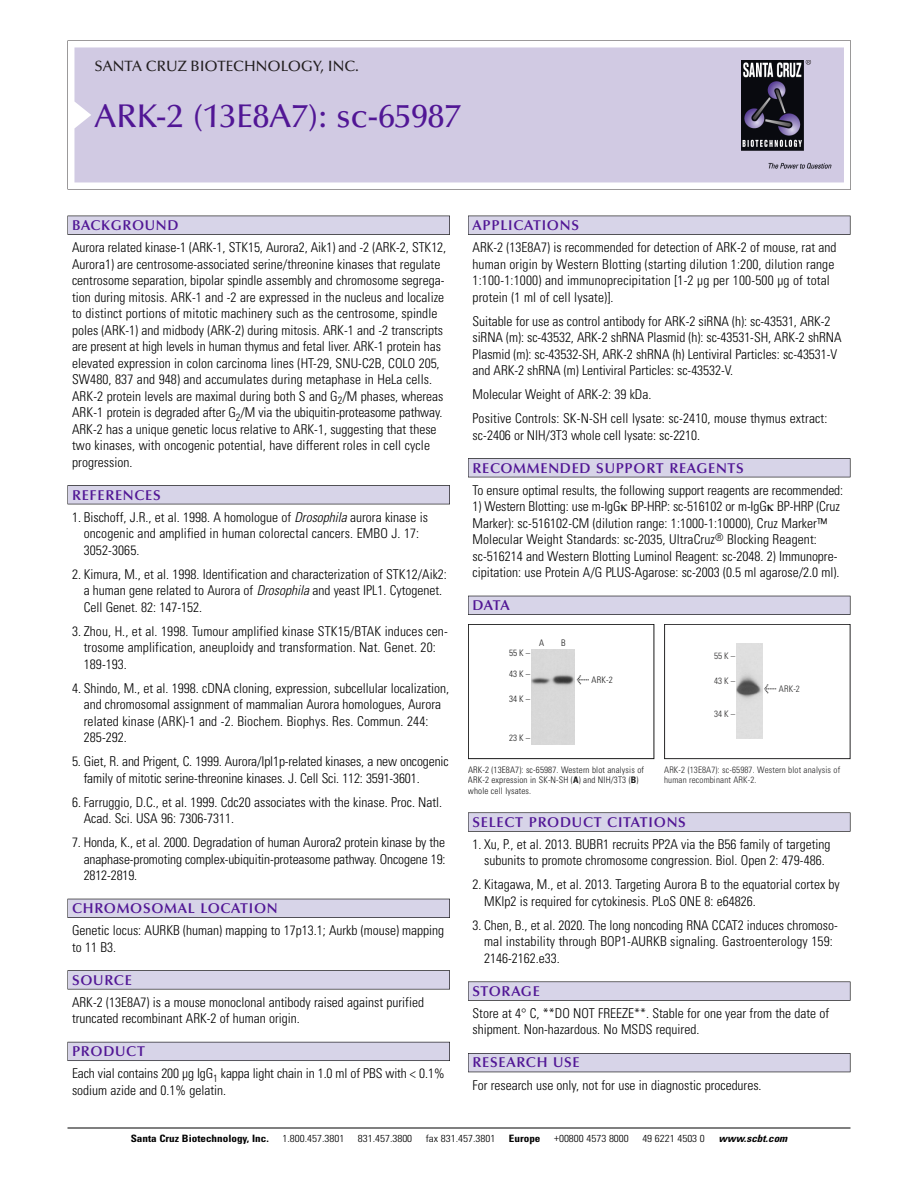
<style>
.page{position:relative;width:918px;height:1188px;background:#fff}
.page>*{position:absolute;margin:0;border:0;box-sizing:border-box;transform-origin:0 0}
.t1{font:500 33px "Optima";color:#511695}
.t2{font:500 15px "Optima";color:#231f20}
.t3{font:600 14.25px "Optima";letter-spacing:.05em;color:#511695}
.t4{font:300 condensed 13.5px/16.5px "Univers";color:#000}
.t5{font:300 condensed 10.2px "Univers";color:#000;scale:1.1 1}
.t6{font:700 condensed 10.2px "Univers";color:#000;scale:1.1 1}
.t7{font:italic 700 condensed 10.2px "Univers";color:#000;scale:1.1 1}
.t8{font:300 condensed 9px/10.5px "Univers";letter-spacing:.015em;color:#191919}
.t9{font:300 condensed 9px/10.5px "Univers";letter-spacing:.015em;color:#272627}
.s1{font-style:italic}
.s2{font-family:"Meta Plus";font-weight:400;font-stretch:normal;font-size:10.5px}
.s3{font-weight:700}
</style>
<div class="page">
<svg style="left:68px;top:40px;width:783px;height:149px"></svg>
<div style="left:74px;top:47px;width:770px;height:135px;background:#d1cae3"></div>
<img style="left:741px;top:60px;width:90px;height:108px">
<div style="left:68px;top:216px;width:382px;height:19px;background:#535256"></div>
<div style="left:68px;top:216px;width:381px;height:18px;background:#d7d4e8"></div>
<div style="left:68px;top:485px;width:382px;height:19px;background:#515155"></div>
<div style="left:68px;top:486px;width:381px;height:18px;background:#d7d4e8"></div>
<div style="left:68px;top:899px;width:382px;height:19px;background:#515057"></div>
<div style="left:68px;top:899px;width:381px;height:18px;background:#d7d4e8"></div>
<div style="left:68px;top:970px;width:382px;height:19px;background:#575659"></div>
<div style="left:68px;top:971px;width:381px;height:18px;background:#d7d4e8"></div>
<div style="left:68px;top:1042px;width:382px;height:19px;background:#595860"></div>
<div style="left:68px;top:1042px;width:381px;height:18px;background:#d7d4e8"></div>
<div style="left:468px;top:216px;width:382px;height:19px;background:#535256"></div>
<div style="left:468px;top:216px;width:382px;height:18px;background:#d7d4e8"></div>
<div style="left:468px;top:458px;width:382px;height:19px;background:#515155"></div>
<div style="left:468px;top:459px;width:382px;height:18px;background:#d7d4e8"></div>
<div style="left:468px;top:596px;width:382px;height:19px;background:#515057"></div>
<div style="left:468px;top:596px;width:382px;height:18px;background:#d7d4e8"></div>
<svg style="left:468px;top:812px;width:382px;height:20px"></svg>
<div style="left:468px;top:813px;width:382px;height:18px;background:#d7d4e8"></div>
<div style="left:468px;top:982px;width:382px;height:19px;background:#58575a"></div>
<div style="left:468px;top:982px;width:382px;height:18px;background:#d7d4e8"></div>
<div style="left:468px;top:1053px;width:382px;height:19px;background:#525158"></div>
<div style="left:468px;top:1054px;width:382px;height:18px;background:#d7d4e8"></div>
<hr style="left:68px;top:1128px;width:782px;height:1px;background:#000">
<div style="left:468px;top:624px;width:186px;height:135px;border:1px solid #191919"></div>
<img style="left:531px;top:649px;width:44px;height:95px">
<div style="left:664px;top:624px;width:186px;height:135px;border:1px solid #272627"></div>
<img style="left:736px;top:644px;width:26px;height:95px">
<p class="t2" style="left:94px;top:60px;width:266px">SANTA CRUZ BIOTECHNOLOGY, INC.</p>
<p class="t1" style="left:94px;top:102px;width:368px">ARK-2 (13E8A7): sc-65987</p>
<p class="t3" style="left:72px;top:219px;width:108px">BACKGROUND</p>
<p class="t4" style="left:72px;top:240px;width:376px">Aurora related kinase-1 (ARK-1, STK15, Aurora2, Aik1) and -2 (ARK-2, STK12, Aurora1) are centrosome-associated serine/threonine kinases that regulate centrosome separation, bipolar spindle assembly and chromosome segrega&shy;tion during mitosis. ARK-1 and -2 are expressed in the nucleus and localize to distinct portions of mitotic machinery such as the centrosome, spindle poles (ARK-1) and midbody (ARK-2) during mitosis. ARK-1 and -2 transcripts are present at high levels in human thymus and fetal liver. ARK-1 protein has elevated expression in colon carcinoma lines (HT-29, SNU-C2B, COLO 205, SW480, 837 and 948) and accumulates during metaphase in HeLa cells.<br>ARK-2 protein levels are maximal during both S and G<sub>2</sub>/M phases, whereas ARK-1 protein is degraded after G<sub>2</sub>/M via the ubiquitin-proteasome pathway.<br>ARK-2 has a unique genetic locus relative to ARK-1, suggesting that these two kinases, with oncogenic potential, have different roles in cell cycle progression.</p>
<p class="t3" style="left:72px;top:489px;width:90px">REFERENCES</p>
<p class="t4" style="left:84px;top:510px;width:346px;text-indent:-12px">1. Bischoff, J.R., et al. 1998. A homologue of <span class="s1">Drosophila</span> aurora kinase is oncogenic and amplified in human colorectal cancers. EMBO J. 17:<br>3052-3065.</p>
<p class="t4" style="left:84px;top:567px;width:365px;text-indent:-12px">2. Kimura, M., et al. 1998. Identification and characterization of STK12/Aik2: a human gene related to Aurora of <span class="s1">Drosophila</span> and yeast IPL1. Cytogenet.<br>Cell Genet. 82: 147-152.</p>
<p class="t4" style="left:84px;top:624px;width:366px;text-indent:-12px">3. Zhou, H., et al. 1998. Tumour amplified kinase STK15/BTAK induces cen&shy;trosome amplification, aneuploidy and transformation. Nat. Genet. 20:<br>189-193.</p>
<p class="t4" style="left:84px;top:681px;width:367px;text-indent:-12px">4. Shindo, M., et al. 1998. cDNA cloning, expression, subcellular localization, and chromosomal assignment of mammalian Aurora homologues, Aurora related kinase (ARK)-1 and -2. Biochem. Biophys. Res. Commun. 244:<br>285-292.</p>
<p class="t4" style="left:84px;top:754px;width:367px;text-indent:-12px">5. Giet, R. and Prigent, C. 1999. Aurora/Ipl1p-related kinases, a new oncogenic family of mitotic serine-threonine kinases. J. Cell Sci. 112: 3591-3601.</p>
<p class="t4" style="left:84px;top:795px;width:360px;text-indent:-12px">6. Farruggio, D.C., et al. 1999. Cdc20 associates with the kinase. Proc. Natl.<br>Acad. Sci. USA 96: 7306-7311.</p>
<p class="t4" style="left:84px;top:835px;width:363px;text-align:justify;text-indent:-12px">7. Honda, K., et al. 2000. Degradation of human Aurora2 protein kinase by the anaphase-promoting complex-ubiquitin-proteasome pathway. Oncogene 19:<br>2812-2819.</p>
<p class="t3" style="left:72px;top:902px;width:207px">CHROMOSOMAL LOCATION</p>
<p class="t4" style="left:72px;top:924px;width:374px">Genetic locus: AURKB (human) mapping to 17p13.1; Aurkb (mouse) mapping to 11 B3.</p>
<p class="t3" style="left:72px;top:974px;width:61px">SOURCE</p>
<p class="t4" style="left:72px;top:995px;width:353px">ARK-2 (13E8A7) is a mouse monoclonal antibody raised against purified truncated recombinant ARK-2 of human origin.</p>
<p class="t3" style="left:72px;top:1045px;width:74px">PRODUCT</p>
<p class="t4" style="left:72px;top:1067px;width:374px">Each vial contains 200 µg IgG<sub>1</sub> kappa light chain in 1.0 ml of PBS with &lt; 0.1% sodium azide and 0.1% gelatin.</p>
<p class="t3" style="left:473px;top:219px;width:108px">APPLICATIONS</p>
<p class="t4" style="left:473px;top:240px;width:365px">ARK-2 (13E8A7) is recommended for detection of ARK-2 of mouse, rat and human origin by Western Blotting (starting dilution 1:200, dilution range 1:100-1:1000) and immunoprecipitation [1-2 µg per 100-500 µg of total protein (1 ml of cell lysate)].</p>
<p class="t4" style="left:473px;top:314px;width:370px">Suitable for use as control antibody for ARK-2 siRNA (h): sc-43531, ARK-2 siRNA (m): sc-43532, ARK-2 shRNA Plasmid (h): sc-43531-SH, ARK-2 shRNA Plasmid (m): sc-43532-SH, ARK-2 shRNA (h) Lentiviral Particles: sc-43531-V and ARK-2 shRNA (m) Lentiviral Particles: sc-43532-V.</p>
<p class="t4" style="left:473px;top:387px;width:180px">Molecular Weight of ARK-2: 39 kDa.</p>
<p class="t4" style="left:473px;top:411px;width:356px">Positive Controls: SK-N-SH cell lysate: sc-2410, mouse thymus extract: sc-2406 or NIH/3T3 whole cell lysate: sc-2210.</p>
<p class="t3" style="left:473px;top:462px;width:273px">RECOMMENDED SUPPORT REAGENTS</p>
<p class="t4" style="left:473px;top:483px;width:372px">To ensure optimal results, the following support reagents are recommended:</p>
<p class="t4" style="left:473px;top:499px;width:369px">1) Western Blotting: use m-IgG BP-HRP: sc-516102 or m-IgG BP-HRP (Cruz Marker): sc-516102-CM (dilution range: 1:1000-1:10000), Cruz Marker™ Molecular Weight Standards: sc-2035, UltraCruz<sup>®</sup> Blocking Reagent: sc-516214 and Western Blotting Luminol Reagent: sc-2048. 2) Immunopre&shy;cipitation: use Protein A/G PLUS-Agarose: sc-2003 (0.5 ml agarose/2.0 ml).</p>
<p class="t3" style="left:473px;top:599px;width:39px">DATA</p>
<p class="t8" style="left:509px;top:648px;width:22px">55K–</p>
<p class="t8" style="left:509px;top:669px;width:22px">43K–</p>
<p class="t8" style="left:509px;top:695px;width:22px">34K–</p>
<p class="t8" style="left:509px;top:733px;width:22px">23K–</p>
<p class="t8" style="left:539px;top:638px;width:7px">A</p>
<p class="t8" style="left:561px;top:638px;width:6px">B</p>
<p class="t8" style="left:577px;top:676px;width:37px"><span class="s2">&lt;</span> ARK-2</p>
<p class="t8" style="left:468px;top:765px;width:177px">ARK-2 (13E8A7): sc-65987. Western blot analysis of<br>ARK-2 expression in SK-N-SH (<span class="s3">A</span>) and NIH/3T3 (<span class="s3">B</span>) whole cell lysates.</p>
<p class="t9" style="left:714px;top:652px;width:22px">55K–</p>
<p class="t9" style="left:714px;top:677px;width:22px">43K–</p>
<p class="t9" style="left:714px;top:710px;width:22px">34K–</p>
<p class="t9" style="left:764px;top:684px;width:37px"><span class="s2">&lt;</span> ARK-2</p>
<p class="t9" style="left:664px;top:765px;width:177px">ARK-2 (13E8A7): sc-65987. Western blot analysis of human recombinant ARK-2.</p>
<p class="t3" style="left:473px;top:816px;width:215px">SELECT PRODUCT CITATIONS</p>
<p class="t4" style="left:473px;top:837px;width:359px;text-align:center">1. Xu, P., et al. 2013. BUBR1 recruits PP2A via the B56 family of targeting subunits to promote chromosome congression. Biol. Open 2: 479-486.</p>
<p class="t4" style="left:484px;top:878px;width:357px;text-indent:-12px">2. Kitagawa, M., et al. 2013. Targeting Aurora B to the equatorial cortex by<br>MKlp2 is required for cytokinesis. PLoS ONE 8: e64826.</p>
<p class="t4" style="left:484px;top:918px;width:355px;text-indent:-12px">3. Chen, B., et al. 2020. The long noncoding RNA CCAT2 induces chromoso&shy;mal instability through BOP1-AURKB signaling. Gastroenterology 159:<br>2146-2162.e33.</p>
<p class="t3" style="left:473px;top:985px;width:69px">STORAGE</p>
<p class="t4" style="left:473px;top:1006px;width:358px">Store at 4° C, **DO NOT FREEZE**. Stable for one year from the date of shipment. Non-hazardous. No MSDS required.</p>
<p class="t3" style="left:473px;top:1057px;width:109px">RESEARCH USE</p>
<p class="t4" style="left:473px;top:1078px;width:291px">For research use only, not for use in diagnostic procedures.</p>
<p class="t6" style="left:131px;top:1135px;width:127px">Santa Cruz Biotechnology, Inc.</p>
<p class="t5" style="left:282px;top:1135px;width:58px">1.800.457.3801</p>
<p class="t5" style="left:358px;top:1135px;width:51px">831.457.3800</p>
<p class="t5" style="left:426px;top:1135px;width:65px">fax 831.457.3801</p>
<p class="t6" style="left:509px;top:1135px;width:30px">Europe</p>
<p class="t5" style="left:554px;top:1135px;width:69px">+00800 4573 8000</p>
<p class="t5" style="left:642px;top:1135px;width:58px">49 6221 4503 0</p>
<p class="t7" style="left:719px;top:1135px;width:66px">www.scbt.com</p>
</div>
